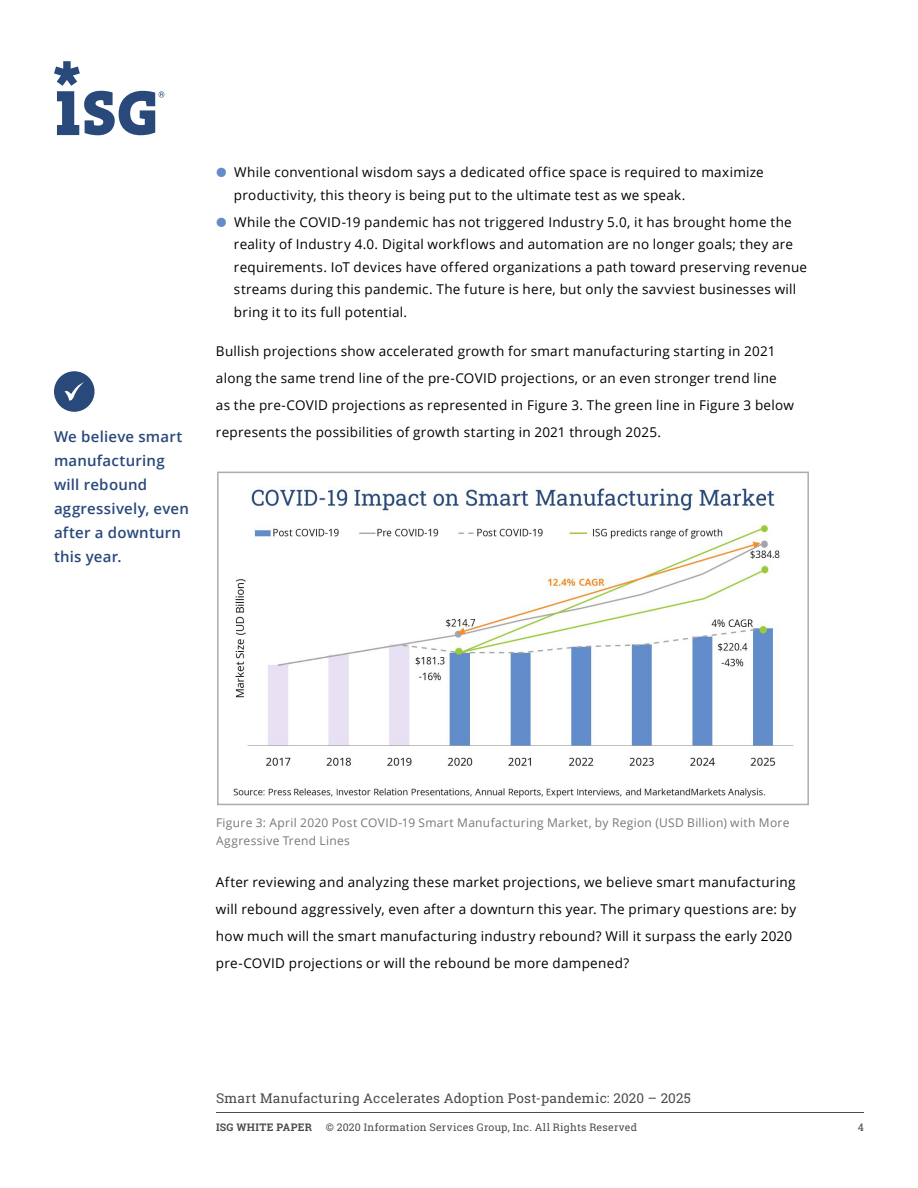
<style>
.page{position:relative;width:918px;height:1188px;background:#fff}
.page>*{position:absolute;margin:0;border:0;box-sizing:border-box;transform-origin:0 0}
.t1{font:600 15px/24px "Open Sans";letter-spacing:.015em;color:#29497b}
.t2{font:13.5px/27px "Open Sans";letter-spacing:.02em;color:#000}
.t3{font:13.5px "Roboto Slab";letter-spacing:.015em;color:#494c50}
.t4{font:12px/18px "Open Sans";letter-spacing:.025em;color:#75787b}
.t5{font:10.5px "Roboto Slab";letter-spacing:.025em;color:#494c50}
.t6{font:700 10.5px "Roboto Slab";letter-spacing:.035em;color:#494c50}
.s1{font-family:"Open Sans ISG";color:#658cc8}
</style>
<div class="page">
<hr style="left:216px;top:1112px;width:648px;height:1px;background:#494c50">
<svg style="left:54px;top:61px;width:110px;height:74px"></svg>
<img style="left:233px;top:487px;width:561px;height:311px">
<div style="left:217px;top:472px;width:592px;height:333px;border:2px solid #abadb0"></div>
<div style="left:54px;top:371px;width:41px;height:41px;background:#29497b;border-radius:50%"></div>
<svg style="left:65px;top:382px;width:19px;height:19px"></svg>
<p class="t1" style="left:54px;top:424px;width:136px">We believe smart manufacturing will rebound aggressively, even after a downturn this year.</p>
<p class="t2" style="left:234px;top:161px;width:531px;line-height:22.5px;text-indent:-18px"><span class="s1">⬤</span> While conventional wisdom says a dedicated office space is required to maximize productivity, this theory is being put to the ultimate test as we speak.</p>
<p class="t2" style="left:234px;top:210px;width:575px;line-height:22.5px;text-indent:-18px"><span class="s1">⬤</span> While the COVID-19 pandemic has not triggered Industry 5.0, it has brought home the reality of Industry 4.0. Digital workflows and automation are no longer goals; they are requirements. IoT devices have offered organizations a path toward preserving revenue streams during this pandemic. The future is here, but only the savviest businesses will bring it to its full potential.</p>
<p class="t2" style="left:216px;top:337px;width:580px">Bullish projections show accelerated growth for smart manufacturing starting in 2021 along the same trend line of the pre-COVID projections, or an even stronger trend line as the pre-COVID projections as represented in Figure 3. The green line in Figure 3 below represents the possibilities of growth starting in 2021 through 2025.</p>
<p class="t4" style="left:216px;top:813px;width:575px">Figure 3: April 2020 Post COVID-19 Smart Manufacturing Market, by Region (USD Billion) with More<br>Aggressive Trend Lines</p>
<p class="t2" style="left:216px;top:868px;width:582px">After reviewing and analyzing these market projections, we believe smart manufacturing will rebound aggressively, even after a downturn this year. The primary questions are: by how much will the smart manufacturing industry rebound? Will it surpass the early 2020 pre-COVID projections or will the rebound be more dampened?</p>
<p class="t3" style="left:216px;top:1088px;width:476px">Smart Manufacturing Accelerates Adoption Post-pandemic: 2020 – 2025</p>
<p class="t6" style="left:216px;top:1120px;width:98px">ISG WHITE PAPER</p>
<p class="t5" style="left:326px;top:1120px;width:313px">© 2020 Information Services Group, Inc. All Rights Reserved</p>
<p class="t5" style="left:858px;top:1120px;width:8px">4</p>
</div>
